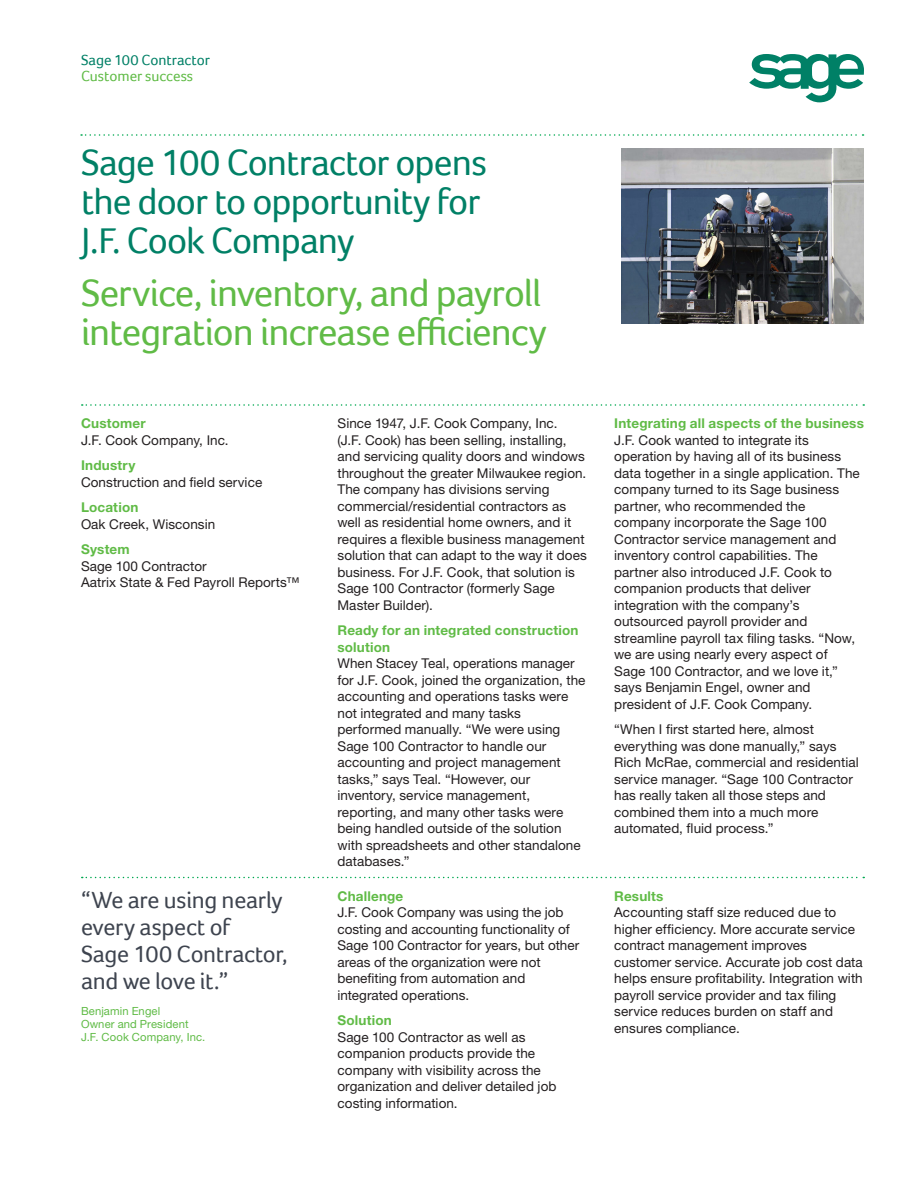
<style>
.page{position:relative;width:918px;height:1188px;background:#fff}
.page>*{position:absolute;margin:0;border:0;box-sizing:border-box;transform-origin:0 0}
.Headline_2{font:39px/39px "Foco";letter-spacing:-.025em;color:#60bb46}
.Headline_1{font:37.5px/39px "Foco";letter-spacing:-.025em;color:#008066}
.Pull_Out_Text{font:24px/27px "Foco";letter-spacing:-.015em;color:#3e444f}
.Product_Name{font:15px "Foco";letter-spacing:-.005em;color:#008066}
.Customer_Success{font:15px "Foco";color:#60bb46}
.Body_Text{font:13.5px/16.5px "Helvetica Neue LT Std";letter-spacing:.005em;color:#231f20}
.Subheads{font:700 13.5px/16.5px "Helvetica Neue LT Std";letter-spacing:.015em;color:#60bb46}
.Captions{font:11.25px/12.8px "Helvetica Neue LT Std";letter-spacing:.01em;color:#60bb46}
</style>
<div class="page">
<svg style="left:81px;top:134px;width:783px;height:2px"></svg>
<svg style="left:82px;top:404px;width:782px;height:2px"></svg>
<svg style="left:82px;top:877px;width:782px;height:1px"></svg>
<img style="left:621px;top:148px;width:243px;height:176px">
<svg style="left:749px;top:54px;width:115px;height:48px"></svg>
<p class="Product_Name" style="left:81px;top:51px;width:130px">Sage 100 Contractor</p>
<p class="Customer_Success" style="left:81px;top:67px;width:114px">Customer success</p>
<p class="Headline_1" style="left:81px;top:143px;width:408px">Sage 100 Contractor opens the door to opportunity for<br>J.F. Cook Company</p>
<p class="Headline_2" style="left:81px;top:273px;width:467px">Service, inventory, and payroll integration increase efficiency</p>
<p class="Subheads" style="left:81px;top:415px;width:66px">Customer</p>
<p class="Body_Text" style="left:81px;top:431px;width:149px">J.F. Cook Company, Inc.</p>
<p class="Subheads" style="left:81px;top:457px;width:56px">Industry</p>
<p class="Body_Text" style="left:81px;top:473px;width:183px">Construction and field service</p>
<p class="Subheads" style="left:81px;top:499px;width:59px">Location</p>
<p class="Body_Text" style="left:81px;top:515px;width:136px">Oak Creek, Wisconsin</p>
<p class="Subheads" style="left:81px;top:541px;width:50px">System</p>
<p class="Body_Text" style="left:81px;top:557px;width:220px">Sage 100 Contractor<br>Aatrix State &amp; Fed Payroll Reports™</p>
<p class="Pull_Out_Text" style="left:81px;top:886px;width:208px">“We are using nearly every aspect of<br>Sage 100 Contractor, and we love it.”</p>
<p class="Captions" style="left:81px;top:1005px;width:126px">Benjamin Engel<br>Owner and President<br>J.F. Cook Company, Inc.</p>
<p class="Body_Text" style="left:338px;top:415px;width:251px">Since 1947, J.F. Cook Company, Inc.<br>(J.F. Cook) has been selling, installing, and servicing quality doors and windows throughout the greater Milwaukee region.<br>The company has divisions serving commercial/residential contractors as well as residential home owners, and it requires a flexible business management solution that can adapt to the way it does business. For J.F. Cook, that solution is Sage 100 Contractor (formerly Sage Master Builder).</p>
<p class="Subheads" style="left:338px;top:622px;width:243px">Ready for an integrated construction solution</p>
<p class="Body_Text" style="left:338px;top:655px;width:250px">When Stacey Teal, operations manager for J.F. Cook, joined the organization, the accounting and operations tasks were not integrated and many tasks performed manually. “We were using Sage 100 Contractor to handle our accounting and project management tasks,” says Teal. “However, our inventory, service management, reporting, and many other tasks were being handled outside of the solution with spreadsheets and other standalone databases.”</p>
<p class="Subheads" style="left:338px;top:887px;width:67px">Challenge</p>
<p class="Body_Text" style="left:338px;top:904px;width:243px">J.F. Cook Company was using the job costing and accounting functionality of Sage 100 Contractor for years, but other areas of the organization were not benefiting from automation and integrated operations.</p>
<p class="Subheads" style="left:338px;top:1012px;width:56px">Solution</p>
<p class="Body_Text" style="left:338px;top:1028px;width:220px">Sage 100 Contractor as well as companion products provide the company with visibility across the organization and deliver detailed job costing information.</p>
<p class="Subheads" style="left:614px;top:415px;width:251px">Integrating all aspects of the business</p>
<p class="Body_Text" style="left:614px;top:431px;width:247px">J.F. Cook wanted to integrate its operation by having all of its business data together in a single application. The company turned to its Sage business partner, who recommended the company incorporate the Sage 100<br>Contractor service management and inventory control capabilities. The partner also introduced J.F. Cook to companion products that deliver integration with the company’s outsourced payroll provider and streamline payroll tax filing tasks. “Now, we are using nearly every aspect of Sage 100 Contractor, and we love it,” says Benjamin Engel, owner and president of J.F. Cook Company.</p>
<p class="Body_Text" style="left:614px;top:721px;width:246px">“When I first started here, almost everything was done manually,” says Rich McRae, commercial and residential service manager. “Sage 100 Contractor has really taken all those steps and combined them into a much more automated, fluid process.”</p>
<p class="Subheads" style="left:614px;top:887px;width:51px">Results</p>
<p class="Body_Text" style="left:614px;top:904px;width:250px">Accounting staff size reduced due to higher efficiency. More accurate service contract management improves customer service. Accurate job cost data helps ensure profitability. Integration with payroll service provider and tax filing service reduces burden on staff and ensures compliance.</p>
</div>
